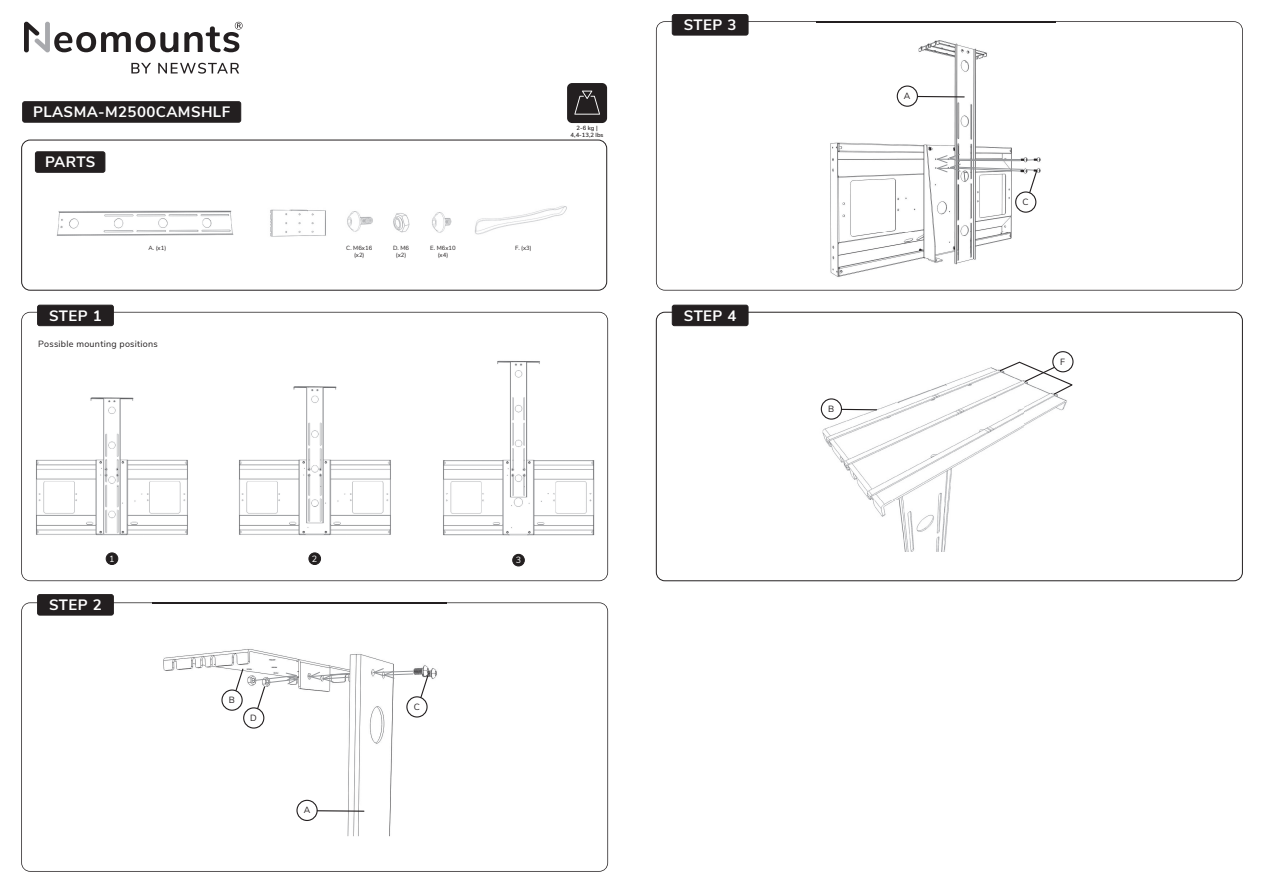
<style>
.page{position:relative;width:1263px;height:893px;background:#fff}
.page>*{position:absolute;margin:0;border:0;box-sizing:border-box;transform-origin:0 0}
.t1{font:700 15px "Nunito Sans";letter-spacing:.03em;color:#fff}
.t2{font:9px "Nunito Sans";letter-spacing:.03em;color:#231f20}
.t3{font:9px "Nunito Sans";color:#fff}
.t4{font:6px/7.2px "Nunito Sans";color:#231f20;text-align:center}
.t5{font:600 6px/7.2px "Nunito Sans";color:#231f20;text-align:center}
</style>
<div class="page">
<svg style="left:21px;top:312px;width:587px;height:269px"></svg>
<svg style="left:21px;top:602px;width:587px;height:270px"></svg>
<svg style="left:656px;top:21px;width:587px;height:270px"></svg>
<div style="left:38px;top:305px;width:75px;height:21px;background:#231f20;border-radius:2px"></div>
<div style="left:37px;top:305px;width:77px;height:21px;border:1px solid #231f20;border-radius:2px"></div>
<div style="left:38px;top:595px;width:75px;height:20px;background:#231f20;border-radius:2px"></div>
<div style="left:37px;top:594px;width:77px;height:21px;border:1px solid #231f20;border-radius:2px"></div>
<div style="left:672px;top:15px;width:76px;height:20px;background:#231f20;border-radius:2px"></div>
<div style="left:672px;top:14px;width:76px;height:21px;border:1px solid #231f20;border-radius:2px"></div>
<div style="left:656px;top:312px;width:587px;height:269px;border:1px solid #231f20;border-radius:9px"></div>
<div style="left:672px;top:305px;width:76px;height:21px;background:#231f20;border-radius:2px"></div>
<div style="left:672px;top:305px;width:76px;height:21px;border:1px solid #231f20;border-radius:2px"></div>
<div style="left:23px;top:102px;width:218px;height:20px;background:#231f20;border-radius:2px"></div>
<div style="left:22px;top:101px;width:219px;height:22px;border:1px solid #231f20;border-radius:2px"></div>
<div style="left:21px;top:140px;width:586px;height:151px;border:1px solid #231f20;border-radius:9px"></div>
<svg style="left:184px;top:22px;width:59px;height:30px"></svg>
<svg style="left:24px;top:22px;width:154px;height:30px"></svg>
<svg style="left:131px;top:63px;width:108px;height:11px"></svg>
<div style="left:35px;top:152px;width:70px;height:20px;background:#231f20;border-radius:2px"></div>
<div style="left:35px;top:151px;width:70px;height:22px;border:1px solid #231f20;border-radius:2px"></div>
<div style="left:106px;top:553px;width:12px;height:11px;background:#231f20;border-radius:50%"></div>
<div style="left:106px;top:553px;width:12px;height:12px;border:1px solid #231f20;border-radius:50%"></div>
<div style="left:567px;top:83px;width:40px;height:40px;background:#231f20;border-radius:5px"></div>
<svg style="left:574px;top:91px;width:26px;height:24px"></svg>
<img style="left:816px;top:21px;width:239px;height:264px">
<img style="left:270px;top:209px;width:56px;height:28px">
<img style="left:393px;top:213px;width:17px;height:20px">
<img style="left:475px;top:206px;width:92px;height:29px">
<img style="left:432px;top:212px;width:20px;height:21px">
<img style="left:347px;top:211px;width:26px;height:21px">
<img style="left:56px;top:210px;width:178px;height:26px">
<img style="left:153px;top:603px;width:294px;height:233px">
<img style="left:153px;top:602px;width:294px;height:1px">
<svg style="left:307px;top:671px;width:43px;height:12px"></svg>
<svg style="left:371px;top:667px;width:58px;height:32px"></svg>
<div style="left:406px;top:696px;width:22px;height:21px;border:1px solid #231f20;border-radius:50%"></div>
<hr style="left:317px;top:810px;width:47px;height:2px;background:#231f20">
<div style="left:296px;top:800px;width:22px;height:21px;border:1px solid #231f20;border-radius:50%"></div>
<svg style="left:252px;top:672px;width:48px;height:38px"></svg>
<div style="left:243px;top:707px;width:21px;height:22px;border:1px solid #231f20;border-radius:50%"></div>
<svg style="left:235px;top:668px;width:9px;height:24px"></svg>
<div style="left:221px;top:689px;width:22px;height:22px;border:1px solid #231f20;border-radius:50%"></div>
<hr style="left:918px;top:96px;width:46px;height:1px;background:#231f20">
<div style="left:897px;top:85px;width:21px;height:22px;border:1px solid #231f20;border-radius:50%"></div>
<svg style="left:934px;top:153px;width:104px;height:41px"></svg>
<div style="left:1015px;top:191px;width:21px;height:22px;border:1px solid #231f20;border-radius:50%"></div>
<img style="left:228px;top:358px;width:170px;height:183px">
<img style="left:25px;top:358px;width:170px;height:183px">
<img style="left:434px;top:357px;width:169px;height:182px">
<div style="left:309px;top:553px;width:12px;height:11px;background:#231f20;border-radius:50%"></div>
<div style="left:309px;top:553px;width:12px;height:12px;border:1px solid #231f20;border-radius:50%"></div>
<div style="left:513px;top:554px;width:11px;height:12px;background:#231f20;border-radius:50%"></div>
<div style="left:512px;top:554px;width:13px;height:12px;border:1px solid #231f20;border-radius:50%"></div>
<img style="left:820px;top:351px;width:254px;height:200px">
<hr style="left:842px;top:409px;width:34px;height:1px;background:#231f20">
<div style="left:821px;top:398px;width:21px;height:22px;border:1px solid #231f20;border-radius:50%"></div>
<div style="left:1052px;top:351px;width:21px;height:21px;border:1px solid #231f20;border-radius:50%"></div>
<svg style="left:999px;top:361px;width:74px;height:35px"></svg>
<p class="t1" style="left:33px;top:101px;width:199px">PLASMA-M2500CAMSHLF</p>
<p class="t1" style="left:45px;top:151px;width:52px">PARTS</p>
<p class="t1" style="left:49px;top:304px;width:54px">STEP 1</p>
<p class="t4" style="left:148px;top:244px;width:19px">A. (x1)</p>
<p class="t4" style="left:346px;top:244px;width:27px">C. M6x16 (x2)</p>
<p class="t4" style="left:393px;top:244px;width:17px">D. M6 (x2)</p>
<p class="t4" style="left:430px;top:244px;width:27px">E. M6x10 (x4)</p>
<p class="t4" style="left:515px;top:244px;width:18px">F. (x3)</p>
<p class="t2" style="left:38px;top:337px;width:121px">Possible mounting positions</p>
<p class="t5" style="left:571px;top:123px;width:34px">2-6 kg |<br>4,4-13,2 lbs</p>
<p class="t1" style="left:684px;top:14px;width:54px">STEP 3</p>
<p class="t1" style="left:684px;top:304px;width:54px">STEP 4</p>
<p class="t3" style="left:109px;top:552px;width:7px">1</p>
<p class="t1" style="left:49px;top:594px;width:54px">STEP 2</p>
<p class="t3" style="left:312px;top:552px;width:7px">2</p>
<p class="t3" style="left:516px;top:553px;width:7px">3</p>
<p class="t2" style="left:229px;top:693px;width:8px">B</p>
<p class="t2" style="left:250px;top:711px;width:8px">D</p>
<p class="t2" style="left:304px;top:804px;width:8px">A</p>
<p class="t2" style="left:414px;top:700px;width:8px">C</p>
<p class="t2" style="left:904px;top:90px;width:8px">A</p>
<p class="t2" style="left:828px;top:402px;width:8px">B</p>
<p class="t2" style="left:1023px;top:195px;width:8px">C</p>
<p class="t2" style="left:1060px;top:355px;width:7px">F</p>
</div>
